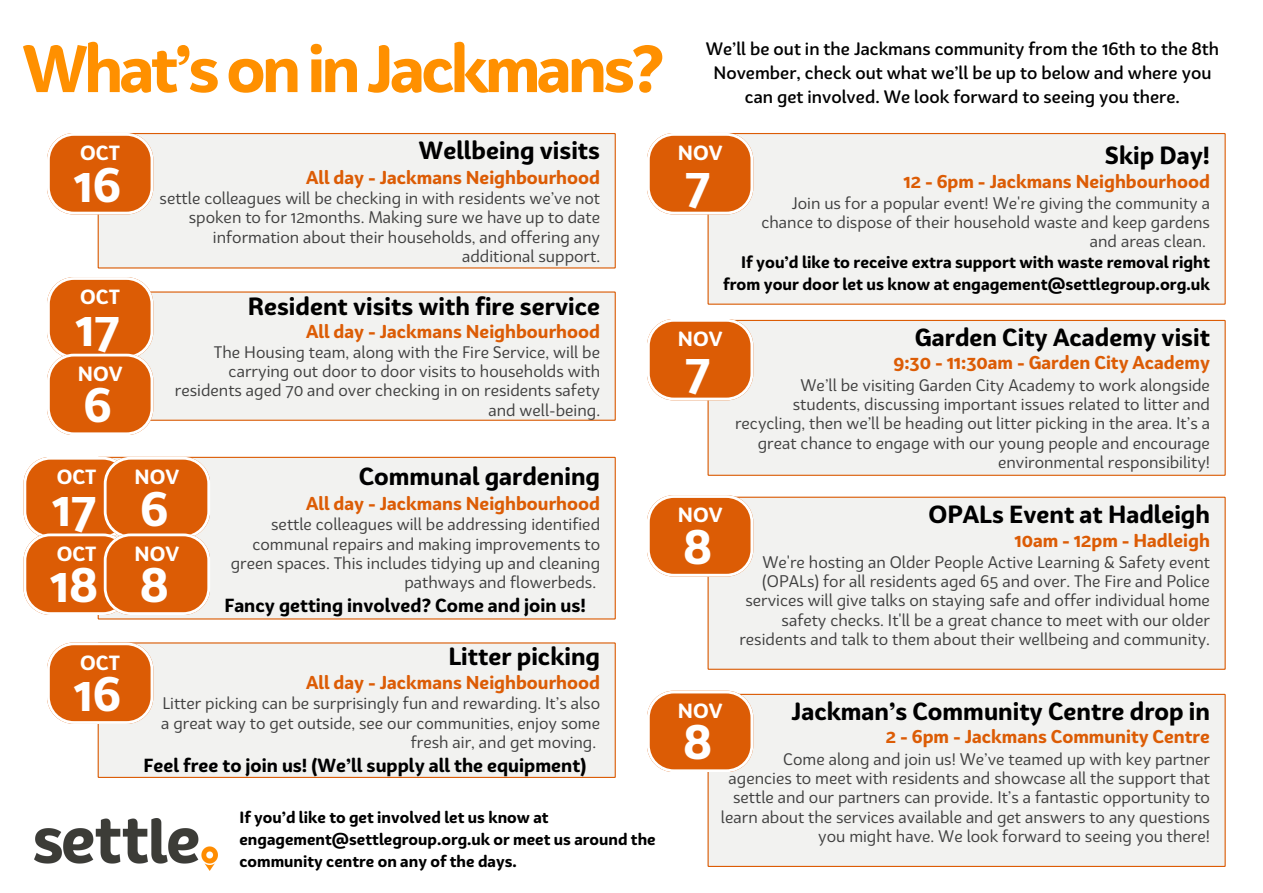
<style>
.page{position:relative;width:1263px;height:893px;background:#fff}
.page>*{position:absolute;margin:0;border:0;box-sizing:border-box;transform-origin:0 0}
.t1{font:700 64.5px "Bw Surco";letter-spacing:-.055em;color:#ff9000}
.t2{font:700 47.03px "Bw Surco";color:#fff}
.t3{font:700 24.08px "Bw Surco";color:#000}
.t4{font:700 19.95px "Bw Surco";color:#fff}
.t5{font:700 18.45px "Bw Surco";color:#000}
.t6{font:700 18.08px "Bw Surco";color:#dc5c05}
.t7{font:500 17.4px/24.2px "Bw Surco";color:#000;text-align:center}
.t8{font:16.27px/19.4px "Bw Surco";color:#404040;text-align:right}
.t9{font:700 16.2px/22.5px "Bw Surco";color:#000;text-align:right}
.t10{font:700 15.75px/21.9px "Bw Surco";color:#000}
</style>
<div class="page">
<div style="left:98px;top:133px;width:518px;height:135px;background:#f2f2f0"></div>
<svg style="left:47px;top:133px;width:106px;height:81px;background:#e1762d"></svg>
<div style="left:153px;top:291px;width:463px;height:130px;background:#f2f2f0"></div>
<svg style="left:47px;top:277px;width:106px;height:158px;background:#e1742b"></svg>
<div style="left:98px;top:457px;width:518px;height:162px;background:#f2f2f0"></div>
<svg style="left:23px;top:457px;width:187px;height:158px;background:#e07024"></svg>
<div style="left:98px;top:642px;width:518px;height:136px;background:#f2f2f0"></div>
<svg style="left:47px;top:642px;width:106px;height:81px;background:#e1762d"></svg>
<div style="left:707px;top:133px;width:519px;height:171px;background:#f2f2f0"></div>
<svg style="left:647px;top:133px;width:106px;height:81px;background:#e1762d"></svg>
<div style="left:707px;top:320px;width:519px;height:156px;background:#f2f2f0"></div>
<svg style="left:647px;top:319px;width:106px;height:81px;background:#e1762d"></svg>
<div style="left:707px;top:497px;width:519px;height:173px;background:#f2f2f0"></div>
<svg style="left:647px;top:495px;width:106px;height:81px;background:#e1762d"></svg>
<div style="left:707px;top:694px;width:519px;height:173px;background:#f2f2f0"></div>
<svg style="left:647px;top:690px;width:106px;height:82px;background:#e17730"></svg>
<img style="left:35px;top:819px;width:182px;height:51px">
<h2 class="t1" style="left:23px;top:29px;width:643px">What’s on in Jackmans?</h2>
<h5 class="t7" style="left:706px;top:36px;width:515px">We’ll be out in the Jackmans community from the 16th to the 8th<br>November, check out what we’ll be up to below and where you can get involved. We look forward to seeing you there.</h5>
<p class="t4" style="left:80px;top:141px;width:41px">OCT</p>
<h3 class="t2" style="left:74px;top:156px;width:49px">16</h3>
<h6 class="t4" style="left:80px;top:285px;width:41px">OCT</h6>
<h5 class="t2" style="left:76px;top:300px;width:46px">17</h5>
<p class="t4" style="left:78px;top:362px;width:46px">NOV</p>
<h3 class="t2" style="left:83px;top:377px;width:30px">6</h3>
<h5 class="t3" style="left:419px;top:136px;width:183px">Wellbeing visits</h5>
<h4 class="t6" style="left:306px;top:167px;width:296px">All day - Jackmans Neighbourhood</h4>
<h1 class="t8" style="left:160px;top:188px;width:442px">settle colleagues will be checking in with residents we’ve not spoken to for 12months. Making sure we have up to date information about their households, and offering any additional support.</h1>
<h2 class="t3" style="left:248px;top:292px;width:354px">Resident visits with fire service</h2>
<h3 class="t6" style="left:306px;top:320px;width:296px">All day - Jackmans Neighbourhood</h3>
<h2 class="t8" style="left:175px;top:342px;width:427px">The Housing team, along with the Fire Service, will be carrying out door to door visits to households with residents aged 70 and over checking in on residents safety and well-being.</h2>
<h6 class="t4" style="left:57px;top:465px;width:41px">OCT</h6>
<h2 class="t4" style="left:135px;top:465px;width:46px">NOV</h2>
<h5 class="t2" style="left:52px;top:480px;width:46px">17</h5>
<p class="t2" style="left:140px;top:480px;width:30px">6</p>
<h3 class="t4" style="left:57px;top:541px;width:41px">OCT</h3>
<h6 class="t4" style="left:135px;top:541px;width:46px">NOV</h6>
<p class="t2" style="left:50px;top:556px;width:49px">18</p>
<h5 class="t2" style="left:140px;top:556px;width:31px">8</h5>
<h6 class="t3" style="left:359px;top:462px;width:243px">Communal gardening</h6>
<p class="t6" style="left:306px;top:493px;width:296px">All day - Jackmans Neighbourhood</p>
<h5 class="t8" style="left:231px;top:514px;width:371px">settle colleagues will be addressing identified communal repairs and making improvements to green spaces. This includes tidying up and cleaning pathways and flowerbeds.</h5>
<h2 class="t5" style="left:224px;top:594px;width:363px">Fancy getting involved? Come and join us!</h2>
<h5 class="t4" style="left:80px;top:650px;width:41px">OCT</h5>
<p class="t3" style="left:448px;top:641px;width:153px">Litter picking</p>
<h2 class="t2" style="left:74px;top:665px;width:49px">16</h2>
<h2 class="t6" style="left:306px;top:671px;width:296px">All day - Jackmans Neighbourhood</h2>
<h3 class="t8" style="left:161px;top:693px;width:440px">Litter picking can be surprisingly fun and rewarding. It’s also a great way to get outside, see our communities, enjoy some fresh air, and get moving.</h3>
<h3 class="t5" style="left:144px;top:753px;width:444px">Feel free to join us! (We’ll supply all the equipment)</h3>
<h6 class="t10" style="left:239px;top:806px;width:418px">If you’d like to get involved let us know at engagement@settlegroup.org.uk or meet us around the community centre on any of the days.</h6>
<h6 class="t4" style="left:678px;top:141px;width:46px">NOV</h6>
<h3 class="t3" style="left:1105px;top:140px;width:107px">Skip Day!</h3>
<p class="t2" style="left:685px;top:156px;width:27px">7</p>
<p class="t6" style="left:903px;top:170px;width:308px">12 - 6pm - Jackmans Neighbourhood</p>
<p class="t8" style="left:761px;top:193px;width:450px">Join us for a popular event! We're giving the community a chance to dispose of their household waste and keep gardens and areas clean.</p>
<h3 class="t9" style="left:723px;top:251px;width:488px">If you’d like to receive extra support with waste removal right from your door let us know at engagement@settlegroup.org.uk</h3>
<h3 class="t4" style="left:678px;top:327px;width:46px">NOV</h3>
<h3 class="t3" style="left:915px;top:323px;width:297px">Garden City Academy visit</h3>
<p class="t2" style="left:685px;top:342px;width:27px">7</p>
<h5 class="t6" style="left:893px;top:351px;width:318px">9:30 - 11:30am - Garden City Academy</h5>
<p class="t8" style="left:735px;top:375px;width:476px">We’ll be visiting Garden City Academy to work alongside students, discussing important issues related to litter and recycling, then we’ll be heading out litter picking in the area. It’s a great chance to engage with our young people and encourage environmental responsibility!</p>
<h5 class="t4" style="left:678px;top:503px;width:46px">NOV</h5>
<h2 class="t2" style="left:683px;top:518px;width:31px">8</h2>
<p class="t3" style="left:928px;top:500px;width:283px">OPALs Event at Hadleigh</p>
<h6 class="t6" style="left:1014px;top:529px;width:197px">10am - 12pm - Hadleigh</h6>
<h3 class="t8" style="left:739px;top:552px;width:472px">We're hosting an Older People Active Learning &amp; Safety event (OPALs) for all residents aged 65 and over. The Fire and Police services will give talks on staying safe and offer individual home safety checks. It'll be a great chance to meet with our older residents and talk to them about their wellbeing and community.</h3>
<h6 class="t3" style="left:791px;top:697px;width:420px">Jackman’s Community Centre drop in</h6>
<h3 class="t4" style="left:678px;top:698px;width:46px">NOV</h3>
<h4 class="t2" style="left:683px;top:713px;width:31px">8</h4>
<p class="t6" style="left:886px;top:725px;width:326px">2 - 6pm - Jackmans Community Centre</p>
<p class="t8" style="left:721px;top:749px;width:491px">Come along and join us! We’ve teamed up with key partner agencies to meet with residents and showcase all the support that settle and our partners can provide. It’s a fantastic opportunity to learn about the services available and get answers to any questions you might have. We look forward to seeing you there!</p>
</div>
